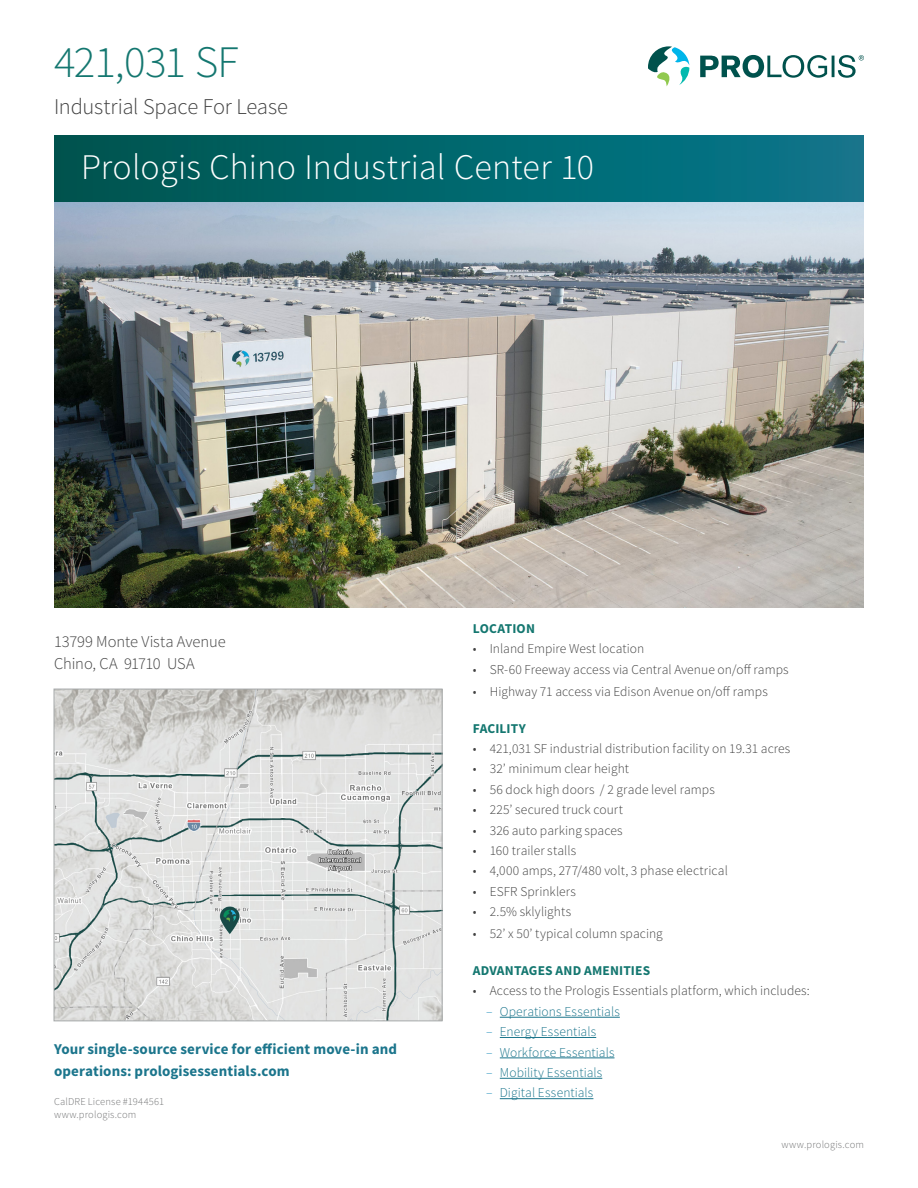
<style>
.page{position:relative;width:918px;height:1188px;background:#fff}
.page>*{position:absolute;margin:0;border:0;box-sizing:border-box;transform-origin:0 0}
.t1{font:300 45px "Source Sans Pro";letter-spacing:-.02em;color:#147770}
.t2{font:300 36px "Source Sans Pro";letter-spacing:.005em;color:#fff}
.t3{font:300 22.5px "Source Sans Pro";letter-spacing:-.01em;color:#414141}
.Address{font:300 16.5px/22.5px "Source Sans Pro";letter-spacing:-.005em;color:#414141}
.Essentials_text{font:700 15px/22.5px "Source Sans Pro";letter-spacing:.005em;color:#1b758c}
.t4{font:300 13.5px "Source Sans Pro";letter-spacing:.005em;color:#414141}
.t5{font:300 13.5px "Source Sans Pro";letter-spacing:.01em;color:#1b758c}
.Body_Headings{font:700 13.5px "Source Sans Pro";letter-spacing:.01em;color:#147770}
.Footer_Text{font:300 10.5px "Source Sans Pro";letter-spacing:.015em;color:#747576}
.s1{color:#2792be}
</style>
<div class="page">
<div style="left:54px;top:135px;width:810px;height:67px;background:linear-gradient(to right,#00554e,#09788d)"></div>
<svg style="left:648px;top:46px;width:41px;height:40px"></svg>
<svg style="left:700px;top:55px;width:164px;height:23px"></svg>
<hr style="left:500px;top:1017px;width:120px;height:1px;background:#1b758c">
<hr style="left:500px;top:1037px;width:96px;height:1px;background:#1b758c">
<hr style="left:500px;top:1058px;width:115px;height:1px;background:#1b758c">
<hr style="left:500px;top:1078px;width:102px;height:1px;background:#1b758c">
<hr style="left:500px;top:1098px;width:93px;height:1px;background:#1b758c">
<img style="left:56px;top:691px;width:384px;height:328px">
<div style="left:54px;top:689px;width:388px;height:332px;border:1px solid #a7aaab"></div>
<img style="left:54px;top:202px;width:810px;height:406px">
<h1 class="t1" style="left:54px;top:35px;width:186px">421,031 SF</h1>
<h3 class="t3" style="left:54px;top:93px;width:236px">Industrial Space For Lease</h3>
<h2 class="t2" style="left:81px;top:145px;width:515px">Prologis Chino Industrial Center 10</h2>
<p class="Address" style="left:54px;top:630px;width:173px">13799 Monte Vista Avenue<br>Chino, CA 91710 USA</p>
<p class="Essentials_text" style="left:54px;top:1038px;width:345px">Your single-source service for efficient move-in and operations: prologisessentials.com</p>
<p class="Footer_Text" style="left:54px;top:1095px;width:112px">CalDRE License #1944561</p>
<p class="Footer_Text" style="left:54px;top:1108px;width:84px">www.prologis.com</p>
<p class="Body_Headings" style="left:473px;top:620px;width:64px">LOCATION</p>
<p class="t4" style="left:473px;top:641px;width:173px">• Inland Empire West location</p>
<p class="t4" style="left:473px;top:661px;width:317px">• SR-60 Freeway access via Central Avenue on/off ramps</p>
<p class="t4" style="left:473px;top:683px;width:297px">• Highway 71 access via Edison Avenue on/off ramps</p>
<p class="Body_Headings" style="left:473px;top:719px;width:55px">FACILITY</p>
<p class="t4" style="left:473px;top:740px;width:319px">• 421,031 SF industrial distribution facility on 19.31 acres</p>
<p class="t4" style="left:473px;top:761px;width:158px">• 32’ minimum clear height</p>
<p class="t4" style="left:473px;top:781px;width:244px">• 56 dock high doors / 2 grade level ramps</p>
<p class="t4" style="left:473px;top:801px;width:152px">• 225’ secured truck court</p>
<p class="t4" style="left:473px;top:822px;width:151px">• 326 auto parking spaces</p>
<p class="t4" style="left:473px;top:842px;width:105px">• 160 trailer stalls</p>
<p class="t4" style="left:473px;top:863px;width:257px">• 4,000 amps, 277/480 volt, 3 phase electrical</p>
<p class="t4" style="left:473px;top:883px;width:105px">• ESFR Sprinklers</p>
<p class="t4" style="left:473px;top:903px;width:100px">• 2.5% sklylights</p>
<p class="t4" style="left:473px;top:925px;width:192px">• 52’ x 50’ typical column spacing</p>
<p class="Body_Headings" style="left:473px;top:962px;width:179px">ADVANTAGES AND AMENITIES</p>
<p class="t4" style="left:473px;top:983px;width:338px">• Access to the Prologis Essentials platform, which includes:</p>
<p class="t5" style="left:486px;top:1003px;width:135px"><span class="s1">‒</span> Operations Essentials</p>
<p class="t5" style="left:486px;top:1023px;width:111px"><span class="s1">‒</span> Energy Essentials</p>
<p class="t5" style="left:486px;top:1044px;width:130px"><span class="s1">‒</span> Workforce Essentials</p>
<p class="t5" style="left:486px;top:1064px;width:117px"><span class="s1">‒</span> Mobility Essentials</p>
<p class="t5" style="left:486px;top:1085px;width:109px"><span class="s1">‒</span> Digital Essentials</p>
<p class="Footer_Text" style="left:782px;top:1138px;width:84px">www.prologis.com</p>
</div>
